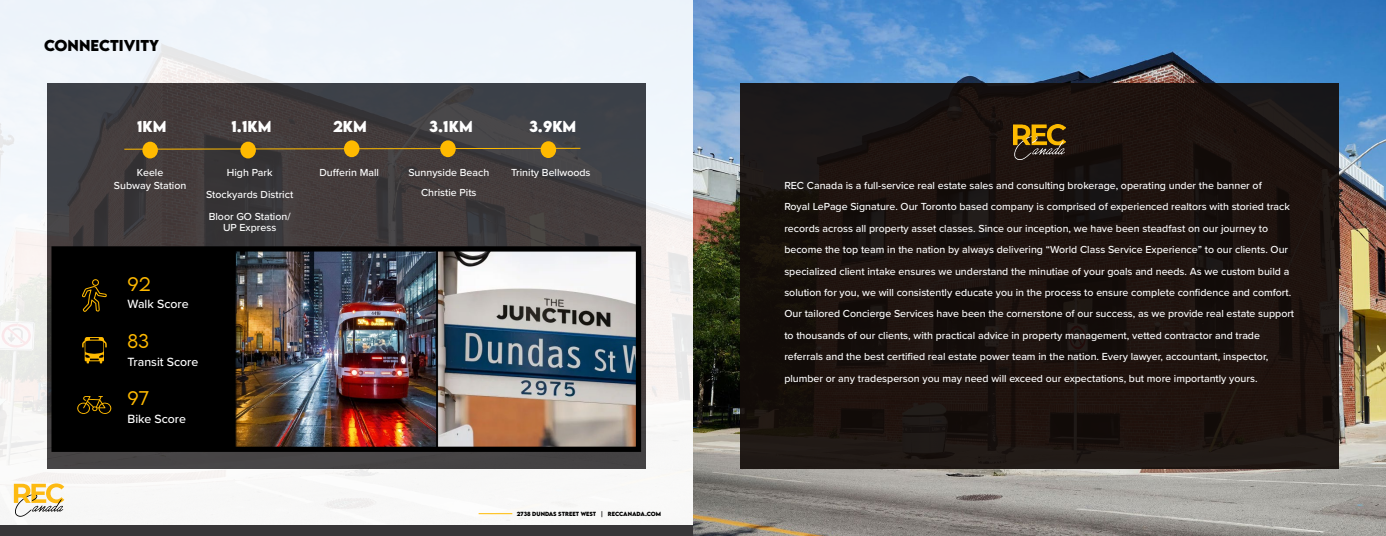
<style>
.page{position:relative;width:1386px;height:536px;background:#fff}
.page>*{position:absolute;margin:0;border:0;box-sizing:border-box;transform-origin:0 0}
.t1{font:300 17.59px "LEMONMILK";color:#ffba00}
.t2{font:700 14px "LEMONMILK";color:#fff}
.t3{font:700 14px "LEMONMILK";color:#000}
.t4{font:500 12.34px "Proxima Nova";color:#fff}
.t5{font:500 10.59px/21.4px "Proxima Nova";color:#fff;text-align:center}
.t6{font:700 5.34px "LEMONMILK";color:#000}
</style>
<div class="page">
<img style="left:0;top:0;width:693px;height:525px">
<div style="left:54px;top:248px;width:181px;height:201px;background:#000"></div>
<hr style="left:479px;top:513px;width:33px;height:1px;background:#ffba00">
<svg style="left:123px;top:147px;width:458px;height:3px"></svg>
<div style="left:142px;top:142px;width:16px;height:16px;background:#ffba00;border-radius:50%"></div>
<div style="left:240px;top:142px;width:16px;height:16px;background:#ffba00;border-radius:50%"></div>
<div style="left:440px;top:140px;width:16px;height:17px;background:#ffba00;border-radius:50%"></div>
<div style="left:541px;top:141px;width:15px;height:17px;background:#ffba00;border-radius:50%"></div>
<div style="left:344px;top:140px;width:15px;height:17px;background:#ffba00;border-radius:50%"></div>
<svg style="left:82px;top:279px;width:25px;height:33px"></svg>
<svg style="left:82px;top:337px;width:25px;height:26px"></svg>
<svg style="left:77px;top:396px;width:34px;height:18px"></svg>
<img style="left:237px;top:252px;width:398px;height:194px">
<div style="left:51px;top:246px;width:590px;height:206px;border:5px solid #000"></div>
<svg style="left:14px;top:483px;width:50px;height:33px"></svg>
<div style="left:0;top:525px;width:1386px;height:11px;background:#383638"></div>
<img style="left:693px;top:0;width:693px;height:536px">
<div style="left:740px;top:83px;width:599px;height:385px;background:#1e130f"></div>
<img style="left:1013px;top:124px;width:53px;height:35px">
<h2 class="t3" style="left:44px;top:36px;width:12px">CONNECT</h2>
<h2 class="t3" style="left:119px;top:36px;width:42px">IVITY</h2>
<h2 class="t2" style="left:232px;top:117px;width:40px">1.1KM</h2>
<h2 class="t2" style="left:333px;top:117px;width:33px">2KM</h2>
<h2 class="t2" style="left:429px;top:117px;width:43px">3.1KM</h2>
<h2 class="t2" style="left:529px;top:117px;width:47px">3.9KM</h2>
<h2 class="t2" style="left:137px;top:117px;width:29px">1KM</h2>
<p class="t5" style="left:114px;top:166px;width:74px;line-height:12.7px">Keele<br>Subway Station</p>
<p class="t5" style="left:206px;top:161px;width:89px;line-height:21.9px">High Park<br>Stockyards District<br>Bloor GO Station/</p>
<p class="t5" style="left:223px;top:216px;width:55px">UP Express</p>
<p class="t5" style="left:319px;top:161px;width:61px">Dufferin Mall</p>
<p class="t5" style="left:408px;top:162px;width:82px;line-height:19.7px">Sunnyside Beach<br>Christie Pits</p>
<p class="t5" style="left:511px;top:162px;width:81px">Trinity Bellwoods</p>
<h1 class="t1" style="left:128px;top:272px;width:24px">92</h1>
<p class="t4" style="left:128px;top:295px;width:63px">Walk Score</p>
<h1 class="t1" style="left:128px;top:329px;width:23px">83</h1>
<p class="t4" style="left:128px;top:352px;width:72px">Transit Score</p>
<h1 class="t1" style="left:128px;top:386px;width:23px">97</h1>
<p class="t4" style="left:128px;top:409px;width:60px">Bike Score</p>
<p class="t6" style="left:517px;top:509px;width:146px">2738 DUNDAS STREET WEST | RECCANADA.COM</p>
<p class="t5" style="left:784px;top:174px;width:511px;text-align:left">REC Canada is a full-service real estate sales and consulting brokerage, operating under the banner of<br>Royal LePage Signature. Our Toronto based company is comprised of experienced realtors with storied track records across all property asset classes. Since our inception, we have been steadfast on our journey to become the top team in the nation by always delivering “World Class Service Experience” to our clients. Our specialized client intake ensures we understand the minutiae of your goals and needs. As we custom build a solution for you, we will consistently educate you in the process to ensure complete confidence and comfort.<br>Our tailored Concierge Services have been the cornerstone of our success, as we provide real estate support to thousands of our clients, with practical advice in property management, vetted contractor and trade referrals and the best certified real estate power team in the nation. Every lawyer, accountant, inspector, plumber or any tradesperson you may need will exceed our expectations, but more importantly yours.</p>
</div>
